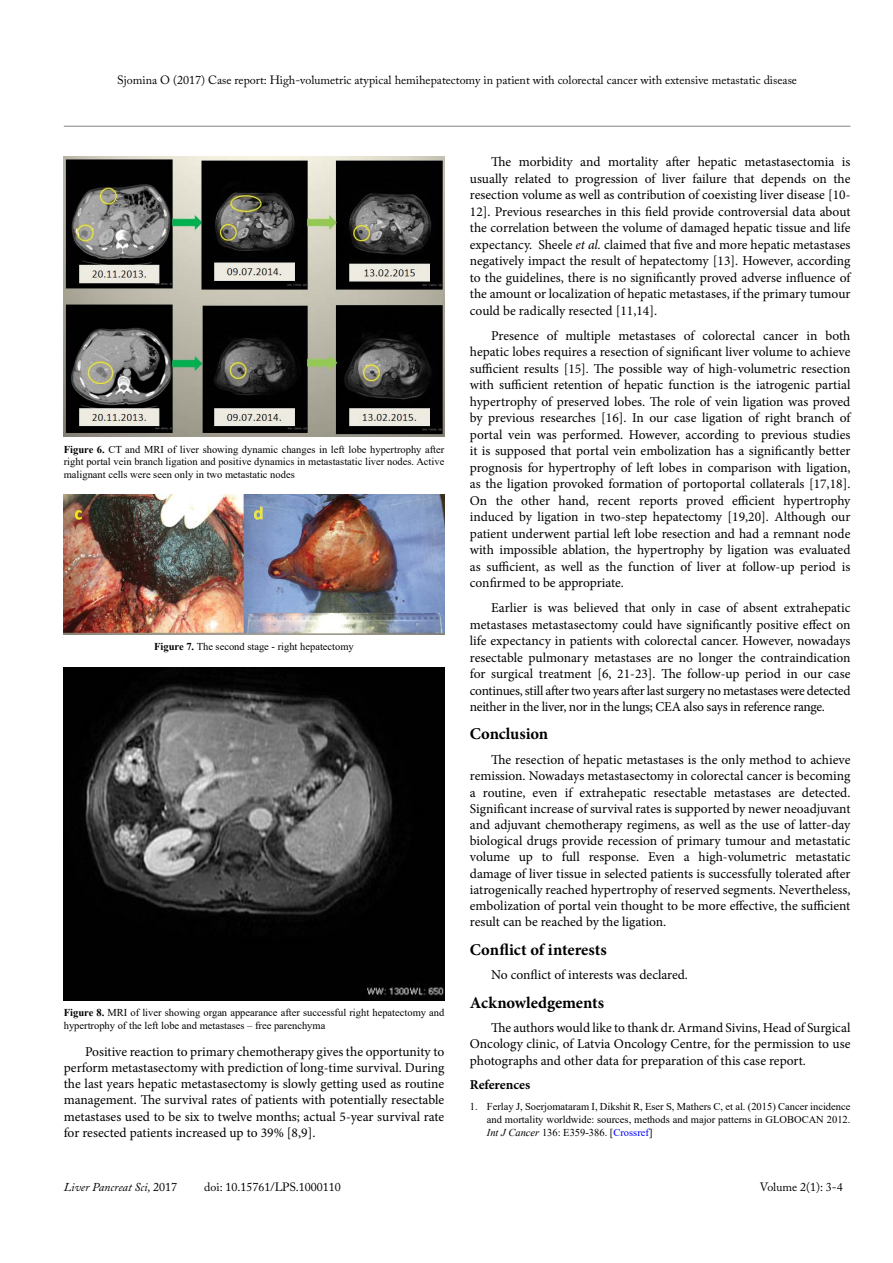
<style>
.page{position:relative;width:893px;height:1263px;background:#fff}
.page>*{position:absolute;margin:0;border:0;box-sizing:border-box;transform-origin:0 0}
.t1{font:700 16.5px "Minion Pro";letter-spacing:-.005em;color:#000}
.t2{font:13.5px/16.5px "Minion Pro";letter-spacing:-.005em;color:#000;text-align:justify}
.t3{font:700 13.5px "Minion Pro";letter-spacing:-.005em;color:#000}
.t4{font:12px "Adobe Caslon Pro";color:#000}
.t5{font:italic 12px "Adobe Caslon Pro";color:#000}
.t6{font:10.5px/12.6px "Times New Roman";color:#000;text-align:justify}
.s1{font-weight:700}
.s2{font-style:italic}
.s3{color:#00f}
.s4{font-style:normal}
</style>
<div class="page">
<hr style="left:64px;top:126px;width:786px;height:1px;background:#808285">
<img style="left:64px;top:156px;width:380px;height:281px">
<img style="left:64px;top:667px;width:380px;height:333px">
<img style="left:64px;top:495px;width:380px;height:139px">
<p class="t4" style="left:117px;top:73px;width:681px">Sjomina O (2017) Case report: High-volumetric atypical hemihepatectomy in patient with colorectal cancer with extensive metastatic disease</p>
<p class="t6" style="left:64px;top:443px;width:382px"><span class="s1">Figure 6.</span> CT and MRI of liver showing dynamic changes in left lobe hypertrophy after right portal vein branch ligation and positive dynamics in metastastatic liver nodes. Active malignant cells were seen only in two metastatic nodes</p>
<p class="t6" style="left:154px;top:640px;width:201px"><span class="s1">Figure 7.</span> The second stage - right hepatectomy</p>
<p class="t6" style="left:64px;top:1006px;width:382px"><span class="s1">Figure 8.</span> MRI of liver showing organ appearance after successful right hepatectomy and hypertrophy of the left lobe and metastases – free parenchyma</p>
<p class="t2" style="left:64px;top:1043px;width:382px;text-indent:21px">Positive reaction to primary chemotherapy gives the opportunity to perform metastasectomy with prediction of long-time survival. During the last years hepatic metastasectomy is slowly getting used as routine management. The survival rates of patients with potentially resectable metastases used to be six to twelve months; actual 5-year survival rate for resected patients increased up to 39% [8,9].</p>
<p class="t2" style="left:470px;top:154px;width:382px;text-indent:21px">The morbidity and mortality after hepatic metastasectomia is usually related to progression of liver failure that depends on the resection volume as well as contribution of coexisting liver disease [10- 12]. Previous researches in this field provide controversial data about the correlation between the volume of damaged hepatic tissue and life expectancy. Sheele <span class="s2">et al.</span> claimed that five and more hepatic metastases negatively impact the result of hepatectomy [13]. However, according to the guidelines, there is no significantly proved adverse influence of the amount or localization of hepatic metastases, if the primary tumour could be radically resected [11,14].</p>
<p class="t2" style="left:470px;top:327px;width:382px;text-indent:21px">Presence of multiple metastases of colorectal cancer in both hepatic lobes requires a resection of significant liver volume to achieve sufficient results [15]. The possible way of high-volumetric resection with sufficient retention of hepatic function is the iatrogenic partial hypertrophy of preserved lobes. The role of vein ligation was proved by previous researches [16]. In our case ligation of right branch of portal vein was performed. However, according to previous studies it is supposed that portal vein embolization has a significantly better prognosis for hypertrophy of left lobes in comparison with ligation, as the ligation provoked formation of portoportal collaterals [17,18].<br>On the other hand, recent reports proved efficient hypertrophy induced by ligation in two-step hepatectomy [19,20]. Although our patient underwent partial left lobe resection and had a remnant node with impossible ablation, the hypertrophy by ligation was evaluated as sufficient, as well as the function of liver at follow-up period is confirmed to be appropriate.</p>
<p class="t2" style="left:470px;top:600px;width:382px;text-indent:21px">Earlier is was believed that only in case of absent extrahepatic metastases metastasectomy could have significantly positive effect on life expectancy in patients with colorectal cancer. However, nowadays resectable pulmonary metastases are no longer the contraindication for surgical treatment [6, 21-23]. The follow-up period in our case continues, still after two years after last surgery no metastases were detected neither in the liver, nor in the lungs; CEA also says in reference range.</p>
<p class="t1" style="left:470px;top:722px;width:80px">Conclusion</p>
<p class="t2" style="left:470px;top:752px;width:382px;text-indent:21px">The resection of hepatic metastases is the only method to achieve remission. Nowadays metastasectomy in colorectal cancer is becoming a routine, even if extrahepatic resectable metastases are detected.<br>Significant increase of survival rates is supported by newer neoadjuvant and adjuvant chemotherapy regimens, as well as the use of latter-day biological drugs provide recession of primary tumour and metastatic volume up to full response. Even a high-volumetric metastatic damage of liver tissue in selected patients is successfully tolerated after iatrogenically reached hypertrophy of reserved segments. Nevertheless, embolization of portal vein thought to be more effective, the sufficient result can be reached by the ligation.</p>
<p class="t1" style="left:470px;top:937px;width:138px">Conflict of interests</p>
<p class="t2" style="left:491px;top:967px;width:198px">No conflict of interests was declared.</p>
<p class="t1" style="left:470px;top:991px;width:136px">Acknowledgements</p>
<p class="t2" style="left:470px;top:1020px;width:382px;text-indent:21px">The authors would like to thank dr. Armand Sivins, Head of Surgical Oncology clinic, of Latvia Oncology Centre, for the permission to use photographs and other data for preparation of this case report.</p>
<p class="t3" style="left:470px;top:1075px;width:62px">References</p>
<p class="t6" style="left:487px;top:1100px;width:365px;text-indent:-17px">1. Ferlay J, Soerjomataram I, Dikshit R, Eser S, Mathers C, et al. (2015) Cancer incidence and mortality worldwide: sources, methods and major patterns in GLOBOCAN 2012.<br><span class="s2">Int J Cancer</span> 136: E359-386. [<span class="s3">Crossref</span>]</p>
<p class="t5" style="left:64px;top:1180px;width:115px">Liver Pancreat Sci, <span class="s4">2017</span></p>
<p class="t4" style="left:204px;top:1180px;width:138px">doi: 10.15761/LPS.1000110</p>
<p class="t4" style="left:760px;top:1180px;width:84px">Volume 2(1): 3-4</p>
</div>
